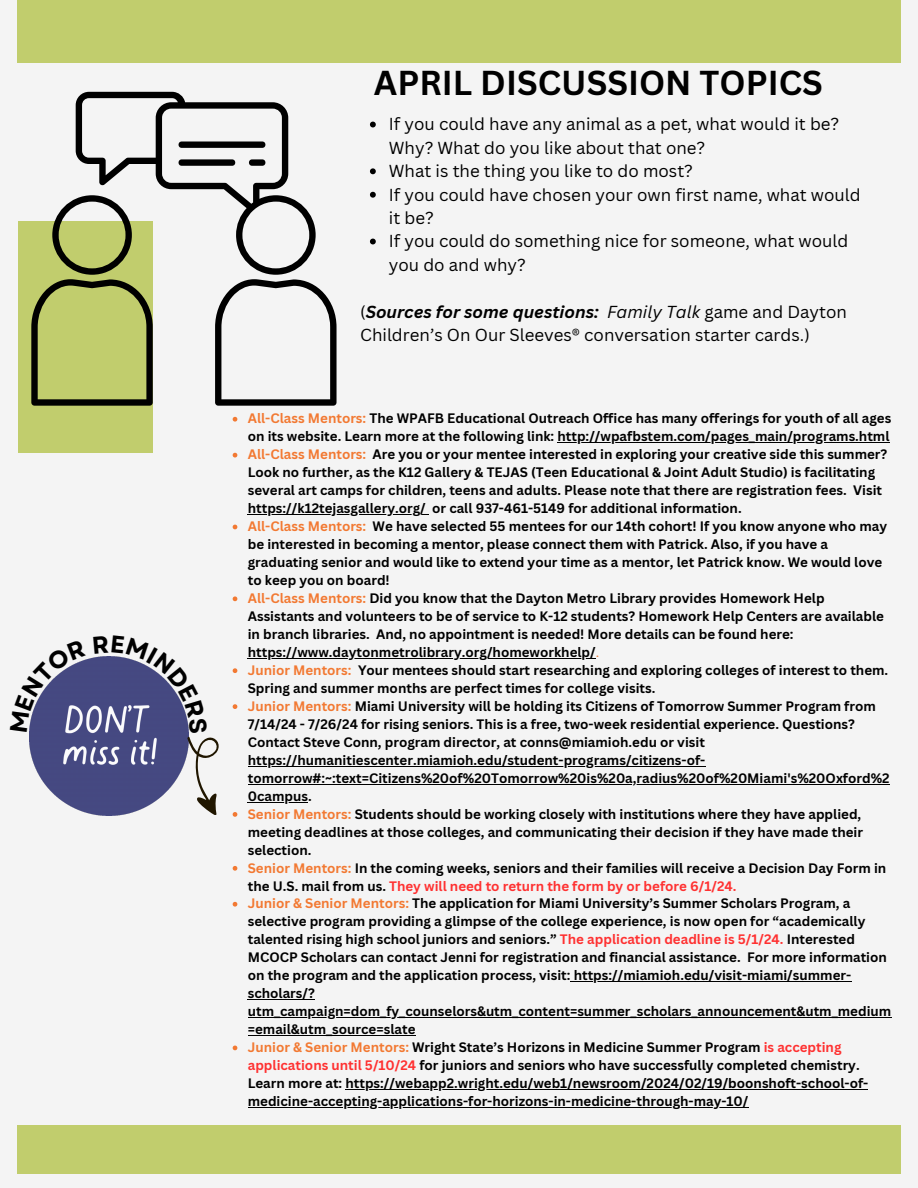
<style>
.page{position:relative;width:918px;height:1188px;background:#f4f4f4}
.page>*{position:absolute;margin:0;border:0;box-sizing:border-box;transform-origin:0 0}
.t1{font:700 33.75px "Canva Sans";color:#000}
.t2{font:16.95px/23.4px "Canva Sans";color:#000}
.t3{font:700 13.35px/18px "Canva Sans";color:#000}
.s1{font-weight:700;font-style:italic}
.s2{font-style:italic}
.s3{color:#f27932}
.s4{font-weight:400;color:#f27932}
.s5{color:#ff3131}
</style>
<div class="page">
<div style="left:18px;top:221px;width:135px;height:232px;background:#c1cd6d"></div>
<div style="left:17px;top:0;width:884px;height:63px;background:#c1cd6d"></div>
<div style="left:17px;top:1125px;width:884px;height:49px;background:#c1cd6d"></div>
<svg style="left:31px;top:92px;width:306px;height:314px"></svg>
<svg style="left:370px;top:122px;width:6px;height:5px"></svg>
<svg style="left:370px;top:168px;width:6px;height:6px"></svg>
<svg style="left:370px;top:192px;width:6px;height:6px"></svg>
<svg style="left:370px;top:239px;width:6px;height:5px"></svg>
<img style="left:29px;top:657px;width:64px;height:158px">
<svg style="left:233px;top:417px;width:4px;height:5px"></svg>
<hr style="left:557px;top:442px;width:333px;height:1px;background:#000">
<svg style="left:233px;top:453px;width:4px;height:4px"></svg>
<hr style="left:248px;top:514px;width:178px;height:1px;background:#000">
<svg style="left:233px;top:525px;width:4px;height:4px"></svg>
<svg style="left:233px;top:596px;width:4px;height:5px"></svg>
<hr style="left:248px;top:658px;width:348px;height:1px;background:#000">
<svg style="left:233px;top:668px;width:4px;height:5px"></svg>
<svg style="left:233px;top:704px;width:4px;height:5px"></svg>
<hr style="left:248px;top:766px;width:457px;height:1px;background:#000">
<hr style="left:248px;top:784px;width:642px;height:1px;background:#000">
<hr style="left:248px;top:802px;width:60px;height:1px;background:#000">
<svg style="left:233px;top:812px;width:4px;height:5px"></svg>
<svg style="left:233px;top:866px;width:4px;height:5px"></svg>
<svg style="left:233px;top:902px;width:4px;height:5px"></svg>
<hr style="left:574px;top:981px;width:277px;height:1px;background:#000">
<hr style="left:248px;top:999px;width:67px;height:1px;background:#000">
<hr style="left:248px;top:1017px;width:643px;height:1px;background:#000">
<hr style="left:248px;top:1035px;width:168px;height:1px;background:#000">
<svg style="left:233px;top:1046px;width:4px;height:4px"></svg>
<hr style="left:345px;top:1089px;width:523px;height:1px;background:#000">
<hr style="left:248px;top:1107px;width:501px;height:1px;background:#000">
<svg style="left:29px;top:657px;width:57px;height:75px"></svg>
<svg style="left:93px;top:656px;width:126px;height:159px"></svg>
<h1 class="t1" style="left:374px;top:59px;width:450px">APRIL DISCUSSION TOPICS</h1>
<p class="t2" style="left:389px;top:112px;width:473px">If you could have any animal as a pet, what would it be?<br>Why? What do you like about that one?<br>What is the thing you like to do most?<br>If you could have chosen your own first name, what would it be?<br>If you could do something nice for someone, what would you do and why?</p>
<p class="t2" style="left:360px;top:299px;width:488px">(<span class="s1">Sources for some questions:</span> <span class="s2">Family Talk</span> game and Dayton<br>Children’s On Our Sleeves® conversation starter cards.)</p>
<p class="t3" style="left:248px;top:409px;width:645px"><span class="s3">All-Class Mentors:</span> The WPAFB Educational Outreach Office has many offerings for youth of all ages on its website. Learn more at the following link: http://wpafbstem.com/pages_main/programs.html <span class="s3">All-Class Mentors:</span> Are you or your mentee interested in exploring your creative side this summer?<br>Look no further, as the K12 Gallery &amp; TEJAS (Teen Educational &amp; Joint Adult Studio) is facilitating several art camps for children, teens and adults. Please note that there are registration fees. Visit https://k12tejasgallery.org/ or call 937-461-5149 for additional information.<br><span class="s3">All-Class Mentors:</span> We have selected 55 mentees for our 14th cohort! If you know anyone who may be interested in becoming a mentor, please connect them with Patrick. Also, if you have a graduating senior and would like to extend your time as a mentor, let Patrick know. We would love to keep you on board!<br><span class="s3">All-Class Mentors:</span> Did you know that the Dayton Metro Library provides Homework Help Assistants and volunteers to be of service to K-12 students? Homework Help Centers are available in branch libraries. And, no appointment is needed! More details can be found here: https://www.daytonmetrolibrary.org/homeworkhelp/<span class="s4">.<br></span><span class="s3">Junior Mentors:</span> Your mentees should start researching and exploring colleges of interest to them.<br>Spring and summer months are perfect times for college visits.<br><span class="s3">Junior Mentors:</span> Miami University will be holding its Citizens of Tomorrow Summer Program from 7/14/24 - 7/26/24 for rising seniors. This is a free, two-week residential experience. Questions?<br>Contact Steve Conn, program director, at conns@miamioh.edu or visit https://humanitiescenter.miamioh.edu/student-programs/citizens-of&shy;tomorrow#:~:text=Citizens%20of%20Tomorrow%20is%20a,radius%20of%20Miami's%20Oxford%2<br>0campus.<br><span class="s3">Senior Mentors:</span> Students should be working closely with institutions where they have applied, meeting deadlines at those colleges, and communicating their decision if they have made their selection.<br><span class="s3">Senior Mentors:</span> In the coming weeks, seniors and their families will receive a Decision Day Form in the U.S. mail from us. <span class="s5">They will need to return the form by or before 6/1/24.<br></span><span class="s3">Junior &amp; Senior Mentors:</span> The application for Miami University’s Summer Scholars Program, a selective program providing a glimpse of the college experience, is now open for “academically talented rising high school juniors and seniors.” <span class="s5">The application deadline is 5/1/24.</span> Interested MCOCP Scholars can contact Jenni for registration and financial assistance. For more information on the program and the application process, visit: https://miamioh.edu/visit-miami/summer&shy;scholars/? utm_campaign=dom_fy_counselors&amp;utm_content=summer_scholars_announcement&amp;utm_medium =email&amp;utm_source=slate<br><span class="s3">Junior &amp; Senior Mentors:</span> Wright State’s Horizons in Medicine Summer Program <span class="s5">is accepting applications until 5/10/24</span> for juniors and seniors who have successfully completed chemistry.<br>Learn more at: https://webapp2.wright.edu/web1/newsroom/2024/02/19/boonshoft-school-of&shy;medicine-accepting-applications-for-horizons-in-medicine-through-may-10/</p>
</div>
